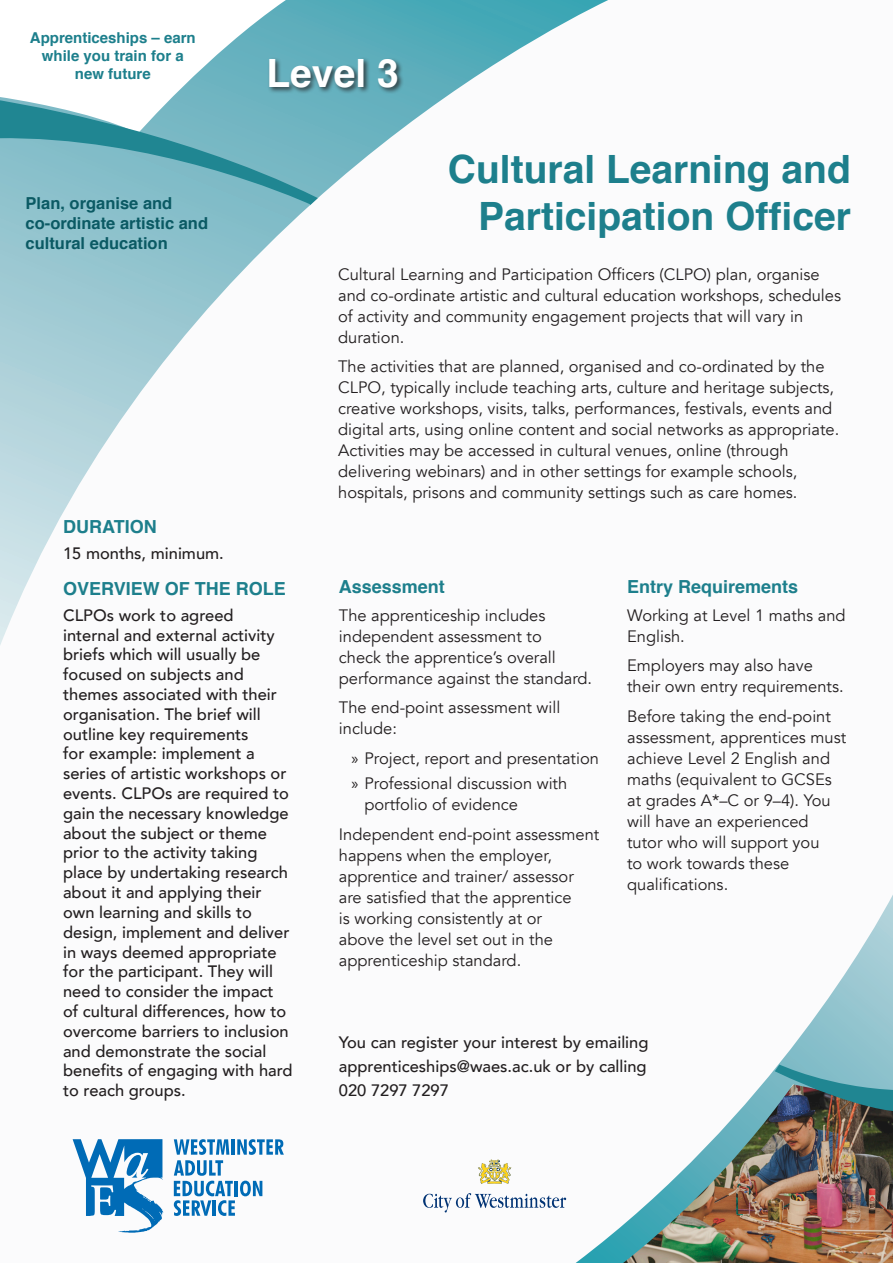
<style>
.page{position:relative;width:893px;height:1263px;background:#fff}
.page>*{position:absolute;margin:0;border:0;box-sizing:border-box;transform-origin:0 0}
.t1{font:700 39px/46.8px "Helvetica";color:#1d7f8c;text-align:right}
.t2{font:700 39px "Helvetica";color:#fff}
.Sub-head{font:700 18px "Helvetica";color:#1d7f8c}
.t3{font:16.5px/21px "Avenir";color:#231f20}
.t4{font:500 16.5px/19.8px "Avenir";color:#231f20}
.t5{font:700 16.5px/19.8px "Helvetica";color:#0b5a64}
.Sub-head-2{font:700 15px/18px "Helvetica";color:#1d7f8c;text-align:center}
.s1{font-family:"Myriad Pro"}
</style>
<div class="page">
<svg style="left:0;top:0;width:608px;height:645px"></svg>
<img style="left:576px;top:895px;width:317px;height:368px">
<svg style="left:0;top:100px;width:318px;height:106px;background:#73b4c0"></svg>
<img style="left:775px;top:1064px;width:118px;height:47px">
<svg style="left:73px;top:1139px;width:90px;height:94px"></svg>
<svg style="left:174px;top:1139px;width:110px;height:77px"></svg>
<svg style="left:478px;top:1159px;width:33px;height:25px"></svg>
<svg style="left:423px;top:1193px;width:143px;height:19px"></svg>
<div style="left:268px;top:57px;width:137px;height:38px;background:#231f20;opacity:.75"></div>
<p class="Sub-head-2" style="left:30px;top:29px;width:167px">Apprenticeships – earn while you train for a new future</p>
<p class="t5" style="left:26px;top:194px;width:184px">Plan, organise and co‑ordinate artistic and cultural education</p>
<p class="Sub-head" style="left:63px;top:512px;width:95px">DURATION</p>
<p class="t4" style="left:63px;top:543px;width:162px">15 months, minimum.</p>
<p class="t2" style="left:266px;top:42px;width:134px">Level 3</p>
<p class="t1" style="left:448px;top:146px;width:405px">Cultural Learning and<br>Participation Officer</p>
<p class="t3" style="left:338px;top:264px;width:504px">Cultural Learning and Participation Officers (CLPO) plan, organise and co-ordinate artistic and cultural education workshops, schedules of activity and community engagement projects that will vary in duration.</p>
<p class="t3" style="left:338px;top:356px;width:503px">The activities that are planned, organised and co-ordinated by the CLPO, typically include teaching arts, culture and heritage subjects, creative workshops, visits, talks, performances, festivals, events and digital arts, using online content and social networks as appropriate.<br>Activities may be accessed in cultural venues, online (through delivering webinars) and in other settings for example schools, hospitals, prisons and community settings such as care homes.</p>
<p class="Sub-head" style="left:63px;top:574px;width:224px">OVERVIEW OF THE ROLE</p>
<p class="t4" style="left:63px;top:604px;width:231px">CLPOs work to agreed internal and external activity briefs which will usually be focused on subjects and themes associated with their organisation. The brief will outline key requirements<br>for example: implement a series of artistic workshops or events. CLPOs are required to gain the necessary knowledge about the subject or theme prior to the activity taking place by undertaking research about it and applying their own learning and skills to design, implement and deliver in ways deemed appropriate for the participant. They will need to consider the impact of cultural differences, how to overcome barriers to inclusion and demonstrate the social benefits of engaging with hard to reach groups.</p>
<p class="Sub-head" style="left:339px;top:573px;width:108px">Assessment</p>
<p class="t3" style="left:339px;top:605px;width:255px">The apprenticeship includes independent assessment to<br>check the apprentice’s overall performance against the standard.</p>
<p class="t3" style="left:339px;top:697px;width:223px">The end-point assessment will include:</p>
<p class="t3" style="left:352px;top:748px;width:249px"><span class="s1">»</span> Project, report and presentation</p>
<p class="t3" style="left:364px;top:773px;width:204px;text-indent:-13px"><span class="s1">»</span> Professional discussion with portfolio of evidence</p>
<p class="t3" style="left:339px;top:824px;width:262px">Independent end-point assessment happens when the employer, apprentice and trainer/ assessor are satisfied that the apprentice<br>is working consistently at or<br>above the level set out in the apprenticeship standard.</p>
<p class="Sub-head" style="left:627px;top:573px;width:173px">Entry Requirements</p>
<p class="t3" style="left:627px;top:605px;width:220px">Working at Level 1 maths and<br>English.</p>
<p class="t3" style="left:627px;top:655px;width:218px">Employers may also have their own entry requirements.</p>
<p class="t3" style="left:627px;top:706px;width:221px">Before taking the end-point assessment, apprentices must achieve Level 2 English and maths (equivalent to GCSEs at grades A*–C or 9–4). You will have an experienced tutor who will support you<br>to work towards these qualifications.</p>
<p class="t4" style="left:339px;top:1029px;width:311px;line-height:24px;text-align:justify">You can register your interest by emailing apprenticeships@waes.ac.uk or by calling 020 7297 7297</p>
</div>
